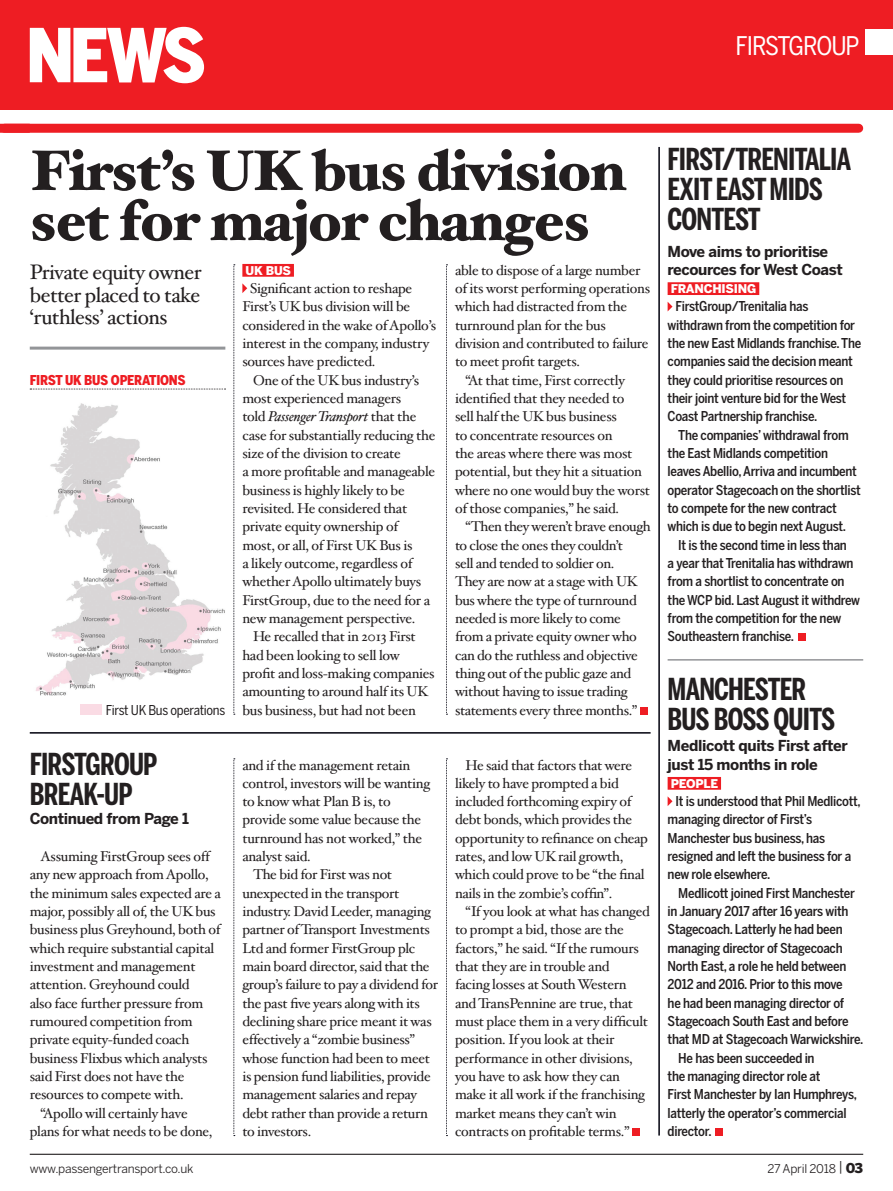
<style>
.page{position:relative;width:893px;height:1191px;background:#fff}
.page>*{position:absolute;margin:0;border:0;box-sizing:border-box;transform-origin:0 0}
.t1{font:900 73.5px "Benton Sans Cond";color:#fff}
.t2{font:900 57px/50.1px "Hoefler Text";letter-spacing:-.025em;color:#231f20}
.t3{font:700 30px/30px "Benton Sans Comp";letter-spacing:-.025em;color:#231f20}
.t4{font:25.5px "Benton Sans Cond";letter-spacing:-.045em;color:#fff}
.t5{font:21px/22.5px "Hoefler Text";letter-spacing:-.025em;color:#231f20;text-align:justify}
.t6{font:700 15px/18.3px "Benton Sans";letter-spacing:-.025em;color:#231f20}
.t7{font:14.25px/18.3px "Hoefler Text";letter-spacing:-.02em;color:#231f20}
.t8{font:500 13.5px/18.3px "Benton Sans Cond";letter-spacing:-.02em;color:#231f20}
.t9{font:900 13.5px "Benton Sans Cond";letter-spacing:-.02em;color:#ee1d23}
.t10{font:13.5px "Benton Sans Cond";letter-spacing:-.02em;color:#231f20}
.t11{font:12px "Benton Sans";letter-spacing:-.02em;color:#231f20}
.t12{font:900 12px "Benton Sans";letter-spacing:-.02em;color:#fff}
.s1{font-style:italic}
.s2{font-size:13.5px}
.s3{font-weight:900;font-size:13.5px}
</style>
<div class="page">
<div style="left:0;top:0;width:893px;height:110px;background:#ee1d23"></div>
<div style="left:4px;top:124px;width:855px;height:9px;background:#ee1d23"></div>
<div style="left:0;top:124px;width:30px;height:9px;background:#ee1d23"></div>
<hr style="left:658px;top:147px;width:2px;height:988px;background:#00000d">
<hr style="left:668px;top:659px;width:195px;height:1px;background:#939598">
<div style="left:668px;top:777px;width:53px;height:12px;background:#ee1d23"></div>
<svg style="left:668px;top:797px;width:4px;height:9px"></svg>
<div style="left:715px;top:1128px;width:8px;height:8px;background:#ee1d23"></div>
<hr style="left:30px;top:732px;width:621px;height:1px;background:#00000d">
<div style="left:668px;top:282px;width:91px;height:13px;background:#ee1d23"></div>
<svg style="left:668px;top:302px;width:4px;height:9px"></svg>
<div style="left:798px;top:633px;width:8px;height:8px;background:#ee1d23"></div>
<svg style="left:233px;top:264px;width:2px;height:451px"></svg>
<svg style="left:446px;top:264px;width:1px;height:451px"></svg>
<img style="left:36px;top:403px;width:189px;height:293px">
<div style="left:242px;top:264px;width:52px;height:13px;background:#ee1d23"></div>
<svg style="left:242px;top:283px;width:5px;height:10px"></svg>
<div style="left:640px;top:706px;width:8px;height:8px;background:#ee1d23"></div>
<div style="left:632px;top:1128px;width:8px;height:8px;background:#ee1d23"></div>
<svg style="left:233px;top:758px;width:2px;height:378px"></svg>
<svg style="left:446px;top:758px;width:1px;height:378px"></svg>
<hr style="left:30px;top:346px;width:195px;height:3px;background:#939598">
<svg style="left:30px;top:389px;width:196px;height:1px"></svg>
<div style="left:81px;top:704px;width:21px;height:10px;background:#fadbe4"></div>
<div style="left:866px;top:30px;width:27px;height:25px;background:#fff"></div>
<hr style="left:30px;top:1153px;width:833px;height:1px;background:#231f20">
<p class="t1" style="left:26px;top:12px;width:182px">NEWS</p>
<p class="t4" style="left:735px;top:30px;width:126px">FIRSTGROUP</p>
<p class="t2" style="left:30px;top:146px;width:597px">First’s UK bus division set for major changes</p>
<p class="t5" style="left:30px;top:262px;width:173px">Private equity owner better placed to take ‘ruthless’ actions</p>
<p class="t12" style="left:246px;top:263px;width:47px">UK BUS</p>
<p class="t7" style="left:455px;top:261px;width:197px">able to dispose of a large number of its worst performing operations which had distracted from the turnround plan for the bus division and contributed to failure to meet profit targets.</p>
<p class="t7" style="left:455px;top:371px;width:197px;text-indent:11px">“At that time, First correctly identified that they needed to<br>sell half the UK bus business<br>to concentrate resources on<br>the areas where there was most potential, but they hit a situation where no one would buy the worst of those companies,” he said.</p>
<p class="t7" style="left:455px;top:518px;width:197px;text-indent:11px">“Then they weren’t brave enough to close the ones they couldn’t<br>sell and tended to soldier on.<br>They are now at a stage with UK bus where the type of turnround needed is more likely to come from a private equity owner who can do the ruthless and objective thing out of the public gaze and without having to issue trading statements every three months.”</p>
<p class="t7" style="left:242px;top:280px;width:195px;text-indent:8px">Significant action to reshape<br>First’s UK bus division will be considered in the wake of Apollo’s interest in the company, industry sources have predicted.</p>
<p class="t7" style="left:242px;top:371px;width:194px;text-indent:11px">One of the UK bus industry’s most experienced managers<br>told <span class="s1">Passenger Transport</span> that the case for substantially reducing the size of the division to create<br>a more profitable and manageable business is highly likely to be revisited. He considered that private equity ownership of<br>most, or all, of First UK Bus is<br>a likely outcome, regardless of whether Apollo ultimately buys<br>FirstGroup, due to the need for a new management perspective.</p>
<p class="t7" style="left:242px;top:628px;width:194px;text-indent:11px">He recalled that in 2013 First had been looking to sell low profit and loss-making companies amounting to around half its UK bus business, but had not been</p>
<p class="t9" style="left:30px;top:372px;width:158px">FIRST UK BUS OPERATIONS</p>
<p class="t10" style="left:106px;top:702px;width:121px">First UK Bus operations</p>
<p class="t3" style="left:30px;top:749px;width:129px">FIRSTGROUP<br>BREAK-UP</p>
<p class="t6" style="left:30px;top:809px;width:161px">Continued from Page 1</p>
<p class="t7" style="left:30px;top:847px;width:193px;text-indent:11px">Assuming FirstGroup sees off any new approach from Apollo, the minimum sales expected are a major, possibly all of, the UK bus business plus Greyhound, both of which require substantial capital investment and management attention. Greyhound could<br>also face further pressure from rumoured competition from private equity-funded coach business Flixbus which analysts said First does not have the resources to compete with.</p>
<p class="t7" style="left:30px;top:1104px;width:184px;text-indent:11px">“Apollo will certainly have plans for what needs to be done,</p>
<p class="t7" style="left:242px;top:756px;width:189px">and if the management retain control, investors will be wanting to know what Plan B is, to provide some value because the turnround has not worked,” the analyst said.</p>
<p class="t7" style="left:242px;top:866px;width:197px;text-indent:11px">The bid for First was not unexpected in the transport industry. David Leeder, managing partner of Transport Investments<br>Ltd and former FirstGroup plc main board director, said that the group’s failure to pay a dividend for the past five years along with its declining share price meant it was effectively a “zombie business” whose function had been to meet is pension fund liabilities, provide management salaries and repay debt rather than provide a return to investors.</p>
<p class="t7" style="left:455px;top:756px;width:195px;text-indent:11px">He said that factors that were likely to have prompted a bid included forthcoming expiry of debt bonds, which provides the opportunity to refinance on cheap rates, and low UK rail growth, which could prove to be “the final nails in the zombie’s coffin”.</p>
<p class="t7" style="left:455px;top:902px;width:196px;text-indent:11px">“If you look at what has changed to prompt a bid, those are the factors,” he said. “If the rumours that they are in trouble and<br>facing losses at South Western and TransPennine are true, that must place them in a very difficult position. If you look at their performance in other divisions, you have to ask how they can make it all work if the franchising market means they can’t win contracts on profitable terms.”</p>
<p class="t3" style="left:668px;top:144px;width:185px">FIRST/TRENITALIA<br>EXIT EAST MIDS<br>CONTEST</p>
<p class="t6" style="left:668px;top:242px;width:177px">Move aims to prioritise recources for West Coast</p>
<p class="t12" style="left:671px;top:281px;width:87px">FRANCHISING</p>
<p class="t8" style="left:668px;top:297px;width:195px;text-indent:8px">FirstGroup/Trenitalia has withdrawn from the competition for the new East Midlands franchise. The companies said the decision meant they could prioritise resources on their joint venture bid for the West Coast Partnership franchise.</p>
<p class="t8" style="left:668px;top:425px;width:195px;text-indent:11px">The companies’ withdrawal from the East Midlands competition leaves Abellio, Arriva and incumbent operator Stagecoach on the shortlist to compete for the new contract which is due to begin next August.</p>
<p class="t8" style="left:668px;top:535px;width:194px;text-indent:11px">It is the second time in less than<br>a year that Trenitalia has withdrawn from a shortlist to concentrate on the WCP bid. Last August it withdrew from the competition for the new<br>Southeastern franchise.</p>
<p class="t3" style="left:668px;top:674px;width:169px">MANCHESTER<br>BUS BOSS QUITS</p>
<p class="t6" style="left:668px;top:736px;width:182px">Medlicott quits First after just 15 months in role</p>
<p class="t12" style="left:671px;top:776px;width:49px">PEOPLE</p>
<p class="t8" style="left:668px;top:792px;width:195px;text-indent:8px">It is understood that Phil Medlicott, managing director of First’s<br>Manchester bus business, has resigned and left the business for a new role elsewhere.</p>
<p class="t8" style="left:668px;top:883px;width:197px;text-indent:11px">Medlicott joined First Manchester in January 2017 after 16 years with Stagecoach. Latterly he had been managing director of Stagecoach North East, a role he held between 2012 and 2016. Prior to this move<br>he had been managing director of Stagecoach South East and before that MD at Stagecoach Warwickshire.</p>
<p class="t8" style="left:668px;top:1048px;width:191px;text-indent:11px">He has been succeeded in<br>the managing director role at<br>First Manchester by Ian Humphreys, latterly the operator’s commercial director.</p>
<p class="t11" style="left:30px;top:1161px;width:165px">www.passengertransport.co.uk</p>
<p class="t11" style="left:767px;top:1161px;width:97px">27 April 2018 <span class="s2">|</span> <span class="s3">03</span></p>
</div>
